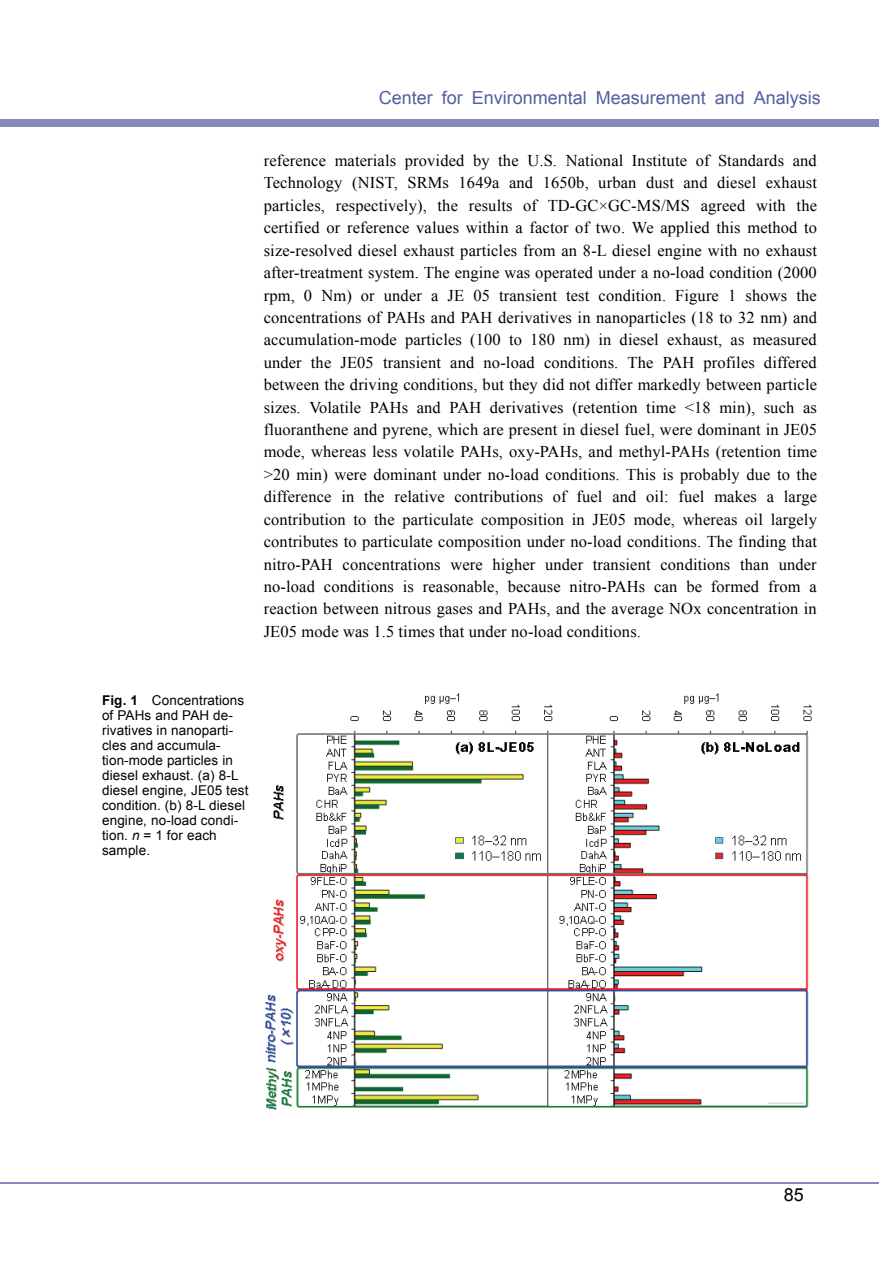
<style>
.page{position:relative;width:893px;height:1263px;background:#fff}
.page>*{position:absolute;margin:0;border:0;box-sizing:border-box;transform-origin:0 0}
.t1{font:18px "Arial";color:#535fa0}
.t2{font:18px "Arial";color:#000}
.t3{font:16.5px/22.5px "Times New Roman";letter-spacing:.01em;color:#000;text-align:justify}
.t4{font:13.5px/15px "Arial";letter-spacing:.01em;color:#000}
.s1{font-weight:700}
.s2{font-style:italic}
</style>
<div class="page">
<div style="left:0;top:119px;width:878px;height:8px;background:#878abd"></div>
<hr style="left:0;top:1182px;width:878px;height:2px;background:#878abd">
<img style="left:265px;top:693px;width:547px;height:416px">
<p class="t1" style="left:379px;top:87px;width:443px">Center for Environmental Measurement and Analysis</p>
<p class="t3" style="left:264px;top:149px;width:555px">reference materials provided by the U.S. National Institute of Standards and Technology (NIST, SRMs 1649a and 1650b, urban dust and diesel exhaust particles, respectively), the results of TD-GC×GC-MS/MS agreed with the certified or reference values within a factor of two. We applied this method to size-resolved diesel exhaust particles from an 8-L diesel engine with no exhaust after-treatment system. The engine was operated under a no-load condition (2000 rpm, 0 Nm) or under a JE 05 transient test condition. Figure 1 shows the concentrations of PAHs and PAH derivatives in nanoparticles (18 to 32 nm) and accumulation-mode particles (100 to 180 nm) in diesel exhaust, as measured under the JE05 transient and no-load conditions. The PAH profiles differed between the driving conditions, but they did not differ markedly between particle sizes. Volatile PAHs and PAH derivatives (retention time &lt;18 min), such as fluoranthene and pyrene, which are present in diesel fuel, were dominant in JE05 mode, whereas less volatile PAHs, oxy-PAHs, and methyl-PAHs (retention time &gt;20 min) were dominant under no-load conditions. This is probably due to the difference in the relative contributions of fuel and oil: fuel makes a large contribution to the particulate composition in JE05 mode, whereas oil largely contributes to particulate composition under no-load conditions. The finding that nitro-PAH concentrations were higher under transient conditions than under no-load conditions is reasonable, because nitro-PAHs can be formed from a reaction between nitrous gases and PAHs, and the average NOx concentration in JE05 mode was 1.5 times that under no-load conditions.</p>
<p class="t4" style="left:102px;top:693px;width:148px"><span class="s1">Fig. 1</span> Concentrations of PAHs and PAH de&shy;rivatives in nanoparti&shy;cles and accumula&shy;tion-mode particles in diesel exhaust. (a) 8-L diesel engine, JE05 test condition. (b) 8-L diesel engine, no-load condi&shy;tion. <span class="s2">n</span> = 1 for each sample.</p>
<p class="t2" style="left:784px;top:1185px;width:21px">85</p>
</div>
